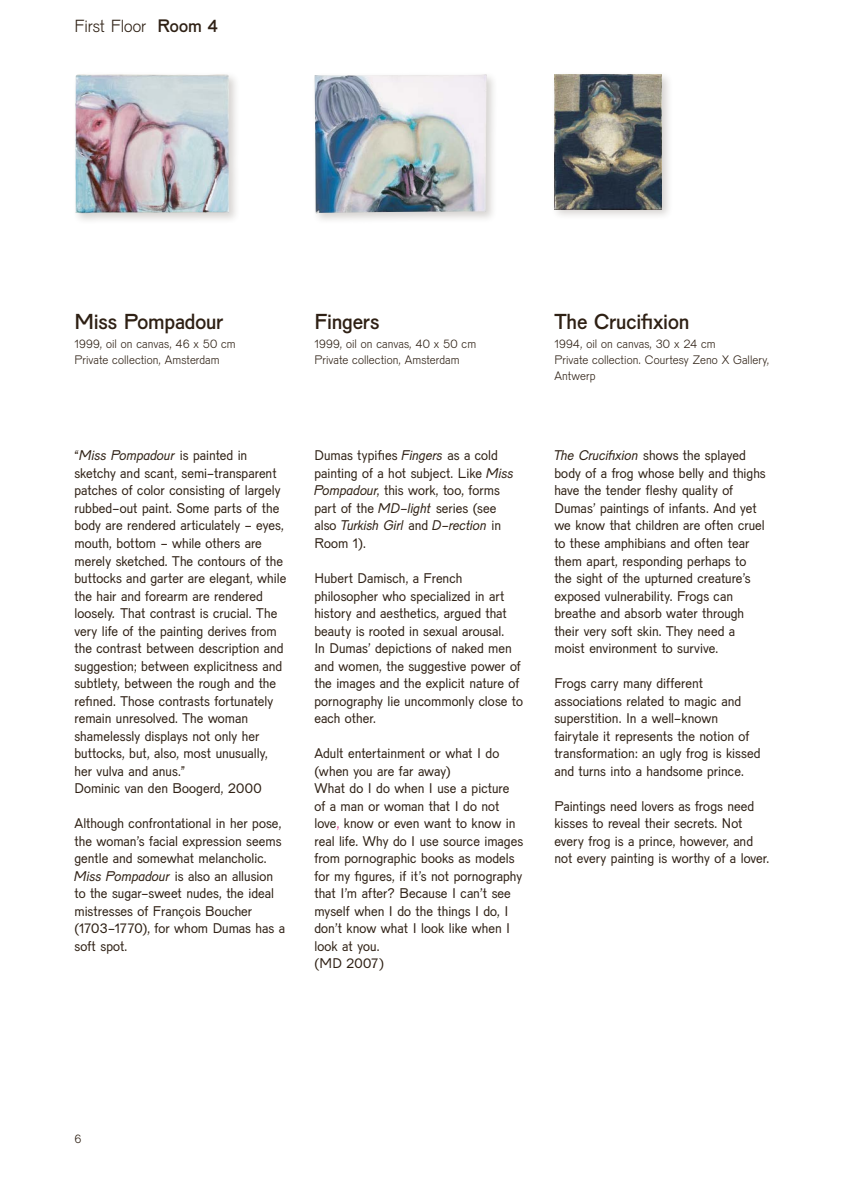
<style>
.page{position:relative;width:844px;height:1191px;background:#fff}
.page>*{position:absolute;margin:0;border:0;box-sizing:border-box;transform-origin:0 0}
.t1{font:500 21px "Pirelli";letter-spacing:-.01em;color:#2e2014}
.t2{font:300 17.5px "Pirelli";letter-spacing:-.005em;color:#2e2014}
.t3{font:14px/17.5px "Pirelli";letter-spacing:.005em;color:#2e2014}
.t4{font:300 12.25px/15.8px "Pirelli";letter-spacing:.01em;color:#2e2014}
.s1{font-weight:500}
.s2{font-style:italic}
.s3{color:#e42e87}
</style>
<div class="page">
<div style="left:311px;top:71px;width:187px;height:154px;background:#2e2014;opacity:.2"></div>
<img style="left:314px;top:74px;width:172px;height:139px">
<div style="left:72px;top:71px;width:169px;height:154px;background:#2e2014;opacity:.2"></div>
<img style="left:75px;top:74px;width:154px;height:139px">
<div style="left:550px;top:71px;width:124px;height:150px;background:#2e2014;opacity:.2"></div>
<img style="left:554px;top:74px;width:107px;height:135px">
<p class="t2" style="left:74px;top:16px;width:145px">First Floor <span class="s1">Room 4</span></p>
<h1 class="t1" style="left:74px;top:308px;width:150px">Miss Pompadour</h1>
<p class="t4" style="left:74px;top:336px;width:163px">1999, oil on canvas, 46 x 50 cm<br>Private collection, Amsterdam</p>
<h1 class="t1" style="left:314px;top:308px;width:66px">Fingers</h1>
<p class="t4" style="left:314px;top:336px;width:163px">1999, oil on canvas, 40 x 50 cm<br>Private collection, Amsterdam</p>
<p class="t3" style="left:74px;top:447px;width:213px">“<span class="s2">Miss Pompadour</span> is painted in sketchy and scant, semi-transparent patches of color consisting of largely rubbed-out paint. Some parts of the body are rendered articulately - eyes, mouth, bottom - while others are merely sketched. The contours of the buttocks and garter are elegant, while the hair and forearm are rendered loosely<span class="s2">.</span> That contrast is crucial. The very life of the painting derives from the contrast between description and suggestion; between explicitness and subtlety, between the rough and the refined. Those contrasts fortunately remain unresolved. The woman shamelessly displays not only her buttocks, but, also, most unusually, her vulva and anus.”<br>Dominic van den Boogerd, 2000</p>
<p class="t3" style="left:74px;top:815px;width:212px">Although confrontational in her pose, the woman’s facial expression seems gentle and somewhat melancholic.<br><span class="s2">Miss Pompadour</span> is also an allusion to the sugar-sweet nudes, the ideal mistresses of François Boucher (1703-1770), for whom Dumas has a soft spot.</p>
<p class="t3" style="left:314px;top:447px;width:201px">Dumas typifies <span class="s2">Fingers</span> as a cold painting of a hot subject. Like <span class="s2">Miss<br>Pompadour</span>, this work, too, forms part of the <span class="s2">MD-light</span> series (see also <span class="s2">Turkish Girl</span> and <span class="s2">D-rection</span> in<br>Room 1).</p>
<p class="t3" style="left:314px;top:570px;width:210px">Hubert Damisch, a French philosopher who specialized in art history and aesthetics, argued that beauty is rooted in sexual arousal.<br>In Dumas’ depictions of naked men and women, the suggestive power of the images and the explicit nature of pornography lie uncommonly close to each other.</p>
<p class="t3" style="left:314px;top:745px;width:210px">Adult entertainment or what I do (when you are far away)<br>What do I do when I use a picture of a man or woman that I do not love<span class="s3">,</span> know or even want to know in real life. Why do I use source images from pornographic books as models for my figures, if it’s not pornography that I’m after? Because I can’t see myself when I do the things I do, I don’t know what I look like when I look at you.<br>(MD 2007)</p>
<h1 class="t1" style="left:554px;top:308px;width:136px">The Crucifixion</h1>
<p class="t4" style="left:554px;top:336px;width:216px">1994, oil on canvas, 30 x 24 cm<br>Private collection. Courtesy Zeno X Gallery,<br>Antwerp</p>
<p class="t3" style="left:554px;top:447px;width:213px"><span class="s2">The Crucifixion</span> shows the splayed body of a frog whose belly and thighs have the tender fleshy quality of Dumas’ paintings of infants. And yet we know that children are often cruel to these amphibians and often tear them apart, responding perhaps to the sight of the upturned creature’s exposed vulnerability. Frogs can breathe and absorb water through their very soft skin. They need a moist environment to survive.</p>
<p class="t3" style="left:554px;top:675px;width:207px">Frogs carry many different associations related to magic and superstition. In a well-known fairytale it represents the notion of transformation: an ugly frog is kissed and turns into a handsome prince.</p>
<p class="t3" style="left:554px;top:797px;width:216px">Paintings need lovers as frogs need kisses to reveal their secrets. Not every frog is a prince, however, and not every painting is worthy of a lover.</p>
<p class="t4" style="left:74px;top:1131px;width:8px">6</p>
</div>
